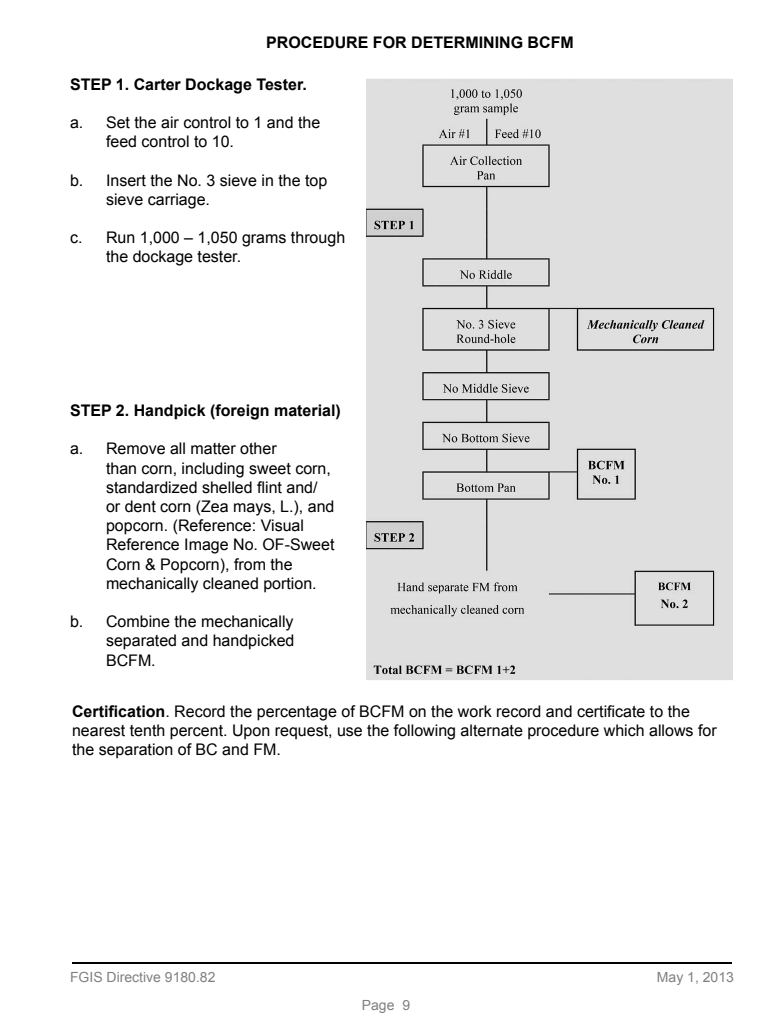
<style>
.page{position:relative;width:768px;height:1024px;background:#fff}
.page>*{position:absolute;margin:0;border:0;box-sizing:border-box;transform-origin:0 0}
.t1{font:16px/19.2px "Arial";color:#000}
.t2{font:700 16px "Arial";color:#000}
.t3{font:14px "Arial";color:#808080}
.s1{font-weight:700}
</style>
<div class="page">
<hr style="left:72px;top:962px;width:660px;height:2px;background:#000">
<img style="left:366px;top:79px;width:367px;height:601px">
<p class="t2" style="left:266px;top:31px;width:309px">PROCEDURE FOR DETERMINING BCFM</p>
<p class="t2" style="left:70px;top:73px;width:238px">STEP 1. Carter Dockage Tester.</p>
<p class="t1" style="left:70px;top:113px;width:252px">a. Set the air control to 1 and the</p>
<p class="t1" style="left:106px;top:132px;width:127px">feed control to 10.</p>
<p class="t1" style="left:70px;top:171px;width:259px">b. Insert the No. 3 sieve in the top</p>
<p class="t1" style="left:106px;top:190px;width:103px">sieve carriage.</p>
<p class="t1" style="left:70px;top:228px;width:277px">c. Run 1,000 – 1,050 grams through</p>
<p class="t1" style="left:106px;top:247px;width:134px">the dockage tester.</p>
<p class="t2" style="left:70px;top:400px;width:272px">STEP 2. Handpick (foreign material)</p>
<p class="t1" style="left:70px;top:439px;width:208px">a. Remove all matter other</p>
<p class="t1" style="left:106px;top:459px;width:230px">than corn, including sweet corn, standardized shelled flint and/ or dent corn (Zea mays, L. ), and popcorn. (Reference: Visual<br>Reference Image No. OF-Sweet<br>Corn &amp; Popcorn), from the mechanically cleaned portion.</p>
<p class="t1" style="left:70px;top:612px;width:225px">b. Combine the mechanically</p>
<p class="t1" style="left:106px;top:631px;width:190px">separated and handpicked<br>BCFM.</p>
<p class="t1" style="left:72px;top:702px;width:646px"><span class="s1">Certification</span>. Record the percentage of BCFM on the work record and certificate to the nearest tenth percent. Upon request, use the following alternate procedure which allows for the separation of BC and FM.</p>
<p class="t3" style="left:70px;top:968px;width:147px">FGIS Directive 9180.82</p>
<p class="t3" style="left:657px;top:968px;width:79px">May 1, 2013</p>
<p class="t3" style="left:362px;top:996px;width:50px">Page 9</p>
</div>
